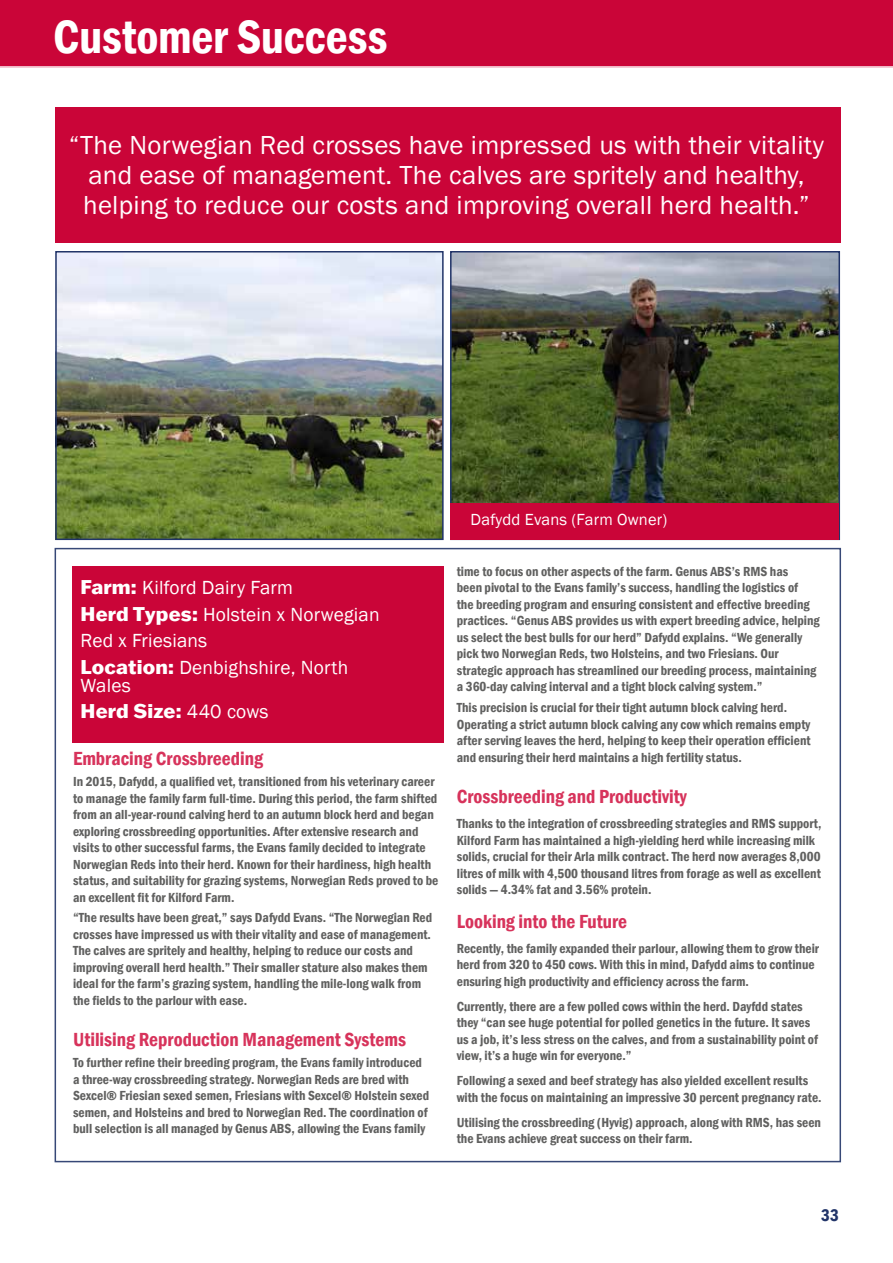
<style>
.page{position:relative;width:893px;height:1263px;background:#fff}
.page>*{position:absolute;margin:0;border:0;box-sizing:border-box;transform-origin:0 0}
.t1{font:600 condensed 48px "Franklin Gothic";letter-spacing:-.005em;color:#fff}
.t2{font:27px/30px "Franklin Gothic URW Boo";letter-spacing:.01em;color:#fffcfd;text-align:center}
.t3{font:600 condensed 19.5px "Franklin Gothic";color:#d31c49}
.t4{font:19.5px/26.5px "Franklin Gothic";letter-spacing:.01em;color:#fff}
.t5{font:800 19.5px "Franklin Gothic ATF";letter-spacing:.01em;color:#fff}
.t6{font:600 condensed 17.25px "Franklin Gothic";color:#213468}
.t7{font:16.5px "Franklin Gothic";letter-spacing:.01em;color:#fff}
.t8{font:600 condensed 13.5px/16.5px "Franklin Gothic";color:#4f4f4e}
.s1{font-family:"Franklin Gothic ATF";font-weight:800}
.s2{font-family:"Franklin Gothic";font-weight:400}
</style>
<div class="page">
<div style="left:0;top:0;width:893px;height:68px;background:#ca0538"></div>
<img style="left:58px;top:254px;width:383px;height:283px">
<div style="left:55px;top:251px;width:389px;height:289px;border:2px solid #213468"></div>
<div style="left:56px;top:108px;width:785px;height:135px;background:#ca0538"></div>
<div style="left:72px;top:567px;width:372px;height:176px;background:#ca0538"></div>
<img style="left:453px;top:254px;width:384px;height:249px">
<div style="left:450px;top:251px;width:390px;height:289px;border:2px solid #213468"></div>
<div style="left:451px;top:503px;width:388px;height:37px;background:#ca0538"></div>
<h1 class="t1" style="left:53px;top:5px;width:336px">Customer Success</h1>
<h2 class="t2" style="left:69px;top:129px;width:756px">“The Norwegian Red crosses have impressed us with their vitality and ease of management. The calves are spritely and healthy, helping to reduce our costs and improving overall herd health.”</h2>
<h3 class="t4" style="left:81px;top:575px;width:300px"><span class="s1">Farm:</span> Kilford Dairy Farm<br><span class="s1">Herd Types:</span> Holstein x Norwegian<br>Red x Friesians<br><span class="s1">Location:</span> Denbighshire, North</h3>
<h3 class="t4" style="left:81px;top:672px;width:52px">Wales</h3>
<h3 class="t5" style="left:81px;top:698px;width:189px">Herd Size: <span class="s2">440 cows</span></h3>
<h3 class="t3" style="left:73px;top:746px;width:191px">Embracing Crossbreeding</h3>
<p class="t8" style="left:73px;top:773px;width:367px">In 2015, Dafydd, a qualified vet, transitioned from his veterinary career to manage the family farm full-time. During this period, the farm shifted from an all-year-round calving herd to an autumn block herd and began exploring crossbreeding opportunities. After extensive research and visits to other successful farms, the Evans family decided to integrate Norwegian Reds into their herd. Known for their hardiness, high health status, and suitability for grazing systems, Norwegian Reds proved to be an excellent fit for Kilford Farm.</p>
<p class="t8" style="left:73px;top:909px;width:361px">“The results have been great,” says Dafydd Evans. “The Norwegian Red crosses have impressed us with their vitality and ease of management.<br>The calves are spritely and healthy, helping to reduce our costs and improving overall herd health.” Their smaller stature also makes them ideal for the farm’s grazing system, handling the mile-long walk from the fields to the parlour with ease.</p>
<h3 class="t3" style="left:73px;top:1027px;width:334px">Utilising Reproduction Management Systems</h3>
<p class="t8" style="left:73px;top:1054px;width:358px">To further refine their breeding program, the Evans family introduced a three-way crossbreeding strategy. Norwegian Reds are bred with Sexcel® Friesian sexed semen, Friesians with Sexcel® Holstein sexed semen, and Holsteins and bred to Norwegian Red. The coordination of bull selection is all managed by Genus ABS, allowing the Evans family</p>
<p class="t7" style="left:471px;top:509px;width:198px">Dafydd Evans (Farm Owner)</p>
<p class="t8" style="left:457px;top:563px;width:364px">time to focus on other aspects of the farm. Genus ABS’s RMS has<br>been pivotal to the Evans family’s success, handling the logistics of<br>the breeding program and ensuring consistent and effective breeding practices. “Genus ABS provides us with expert breeding advice, helping us select the best bulls for our herd” Dafydd explains. “We generally pick two Norwegian Reds, two Holsteins, and two Friesians. Our strategic approach has streamlined our breeding process, maintaining a 360-day calving interval and a tight block calving system.”</p>
<p class="t8" style="left:457px;top:699px;width:355px">This precision is crucial for their tight autumn block calving herd.<br>Operating a strict autumn block calving any cow which remains empty after serving leaves the herd, helping to keep their operation efficient and ensuring their herd maintains a high fertility status.</p>
<h3 class="t3" style="left:457px;top:783px;width:231px">Crossbreeding and Productivity</h3>
<p class="t8" style="left:457px;top:815px;width:366px">Thanks to the integration of crossbreeding strategies and RMS support, Kilford Farm has maintained a high-yielding herd while increasing milk solids, crucial for their Arla milk contract. The herd now averages 8,000 litres of milk with 4,500 thousand litres from forage as well as excellent solids — 4.34% fat and 3.56% protein.</p>
<h3 class="t3" style="left:457px;top:908px;width:172px">Looking into the Future</h3>
<p class="t8" style="left:457px;top:940px;width:364px">Recently, the family expanded their parlour, allowing them to grow their herd from 320 to 450 cows. With this in mind, Dafydd aims to continue ensuring high productivity and efficiency across the farm.</p>
<p class="t8" style="left:457px;top:998px;width:363px">Currently, there are a few polled cows within the herd. Dayfdd states they “can see huge potential for polled genetics in the future. It saves us a job, it’s less stress on the calves, and from a sustainability point of view, it’s a huge win for everyone.”</p>
<p class="t8" style="left:457px;top:1072px;width:366px">Following a sexed and beef strategy has also yielded excellent results with the focus on maintaining an impressive 30 percent pregnancy rate.</p>
<p class="t8" style="left:457px;top:1114px;width:366px">Utilising the crossbreeding (Hyvig) approach, along with RMS, has seen the Evans achieve great success on their farm.</p>
<p class="t6" style="left:821px;top:1204px;width:19px">33</p>
</div>
